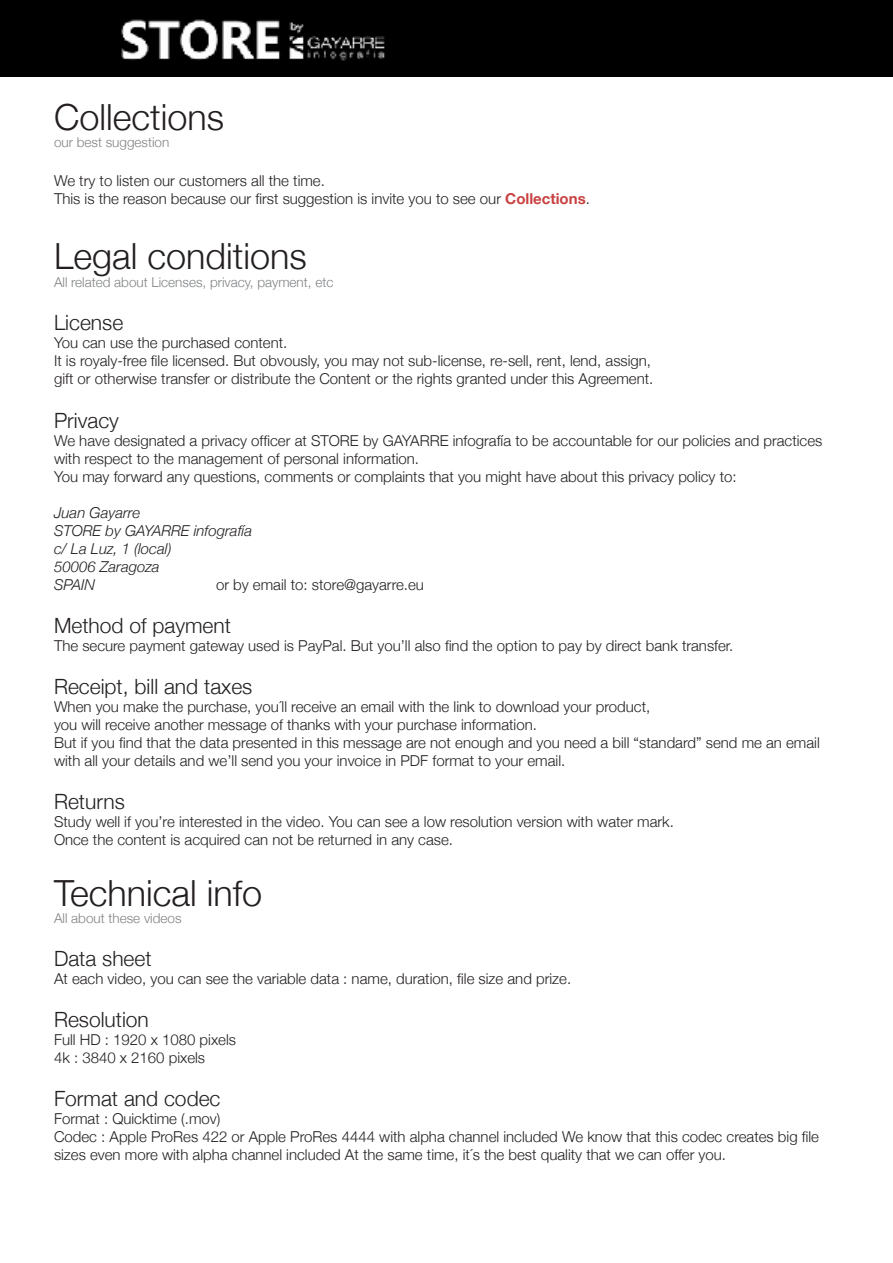
<style>
.page{position:relative;width:893px;height:1263px;background:#fff}
.page>*{position:absolute;margin:0;border:0;box-sizing:border-box;transform-origin:0 0}
.t1{font:300 36px "Helvetica Neue";color:#231f20}
.t2{font:300 21px "Helvetica Neue";color:#231f20}
.t3{font:300 15px/18px "Helvetica Neue";color:#231f20}
.t4{font:italic 300 15px "Helvetica Neue";color:#231f20}
.t5{font:300 13.5px "Helvetica Neue";color:#808285}
.s1{font-weight:700;color:#c94242}
</style>
<div class="page">
<img style="left:0;top:0;width:893px;height:77px">
<p class="t1" style="left:54px;top:89px;width:172px">Collections</p>
<p class="t5" style="left:54px;top:131px;width:117px">our best suggestion</p>
<p class="t3" style="left:54px;top:171px;width:272px">We try to listen our customers all the time.</p>
<p class="t3" style="left:54px;top:189px;width:537px">This is the reason because our first suggestion is invite you to see our <span class="s1">Collections</span>.</p>
<p class="t1" style="left:54px;top:227px;width:254px">Legal conditions</p>
<p class="t5" style="left:54px;top:271px;width:281px">All related about Licenses, privacy, payment, etc</p>
<p class="t2" style="left:54px;top:306px;width:71px">License</p>
<p class="t3" style="left:54px;top:333px;width:235px">You can use the purchased content.</p>
<p class="t3" style="left:54px;top:351px;width:599px">It is royaly-free file licensed. But obvously, you may not sub-license, re-sell, rent, lend, assign,</p>
<p class="t3" style="left:54px;top:369px;width:601px">gift or otherwise transfer or distribute the Content or the rights granted under this Agreement.</p>
<p class="t2" style="left:54px;top:403px;width:66px">Privacy</p>
<p class="t3" style="left:54px;top:430px;width:770px">We have designated a privacy officer at STORE by GAYARRE infografía to be accountable for our policies and practices with respect to the management of personal information.</p>
<p class="t3" style="left:54px;top:466px;width:684px">You may forward any questions, comments or complaints that you might have about this privacy policy to:</p>
<p class="t4" style="left:54px;top:500px;width:88px">Juan Gayarre</p>
<p class="t4" style="left:54px;top:518px;width:200px">STORE by GAYARRE infografía</p>
<p class="t4" style="left:54px;top:536px;width:119px">c/ La Luz, 1 (local)</p>
<p class="t4" style="left:54px;top:554px;width:107px">50006 Zaragoza</p>
<p class="t4" style="left:54px;top:572px;width:43px">SPAIN</p>
<p class="t3" style="left:216px;top:574px;width:209px">or by email to: store@gayarre.eu</p>
<p class="t2" style="left:54px;top:608px;width:178px">Method of payment</p>
<p class="t3" style="left:54px;top:635px;width:681px">The secure payment gateway used is PayPal. But you’ll also find the option to pay by direct bank transfer.</p>
<p class="t2" style="left:54px;top:669px;width:200px">Receipt, bill and taxes</p>
<p class="t3" style="left:54px;top:697px;width:598px">When you make the purchase, you´ll receive an email with the link to download your product,</p>
<p class="t3" style="left:54px;top:715px;width:484px">you will receive another message of thanks with your purchase information.</p>
<p class="t3" style="left:54px;top:733px;width:767px">But if you find that the data presented in this message are not enough and you need a bill “standard” send me an email with all your details and we’ll send you your invoice in PDF format to your email.</p>
<p class="t2" style="left:54px;top:785px;width:72px">Returns</p>
<p class="t3" style="left:54px;top:812px;width:621px">Study well if you’re interested in the video. You can see a low resolution version with water mark.</p>
<p class="t3" style="left:54px;top:830px;width:401px">Once the content is acquired can not be returned in any case.</p>
<p class="t1" style="left:54px;top:864px;width:210px">Technical info</p>
<p class="t5" style="left:54px;top:907px;width:129px">All about these videos</p>
<p class="t2" style="left:54px;top:941px;width:99px">Data sheet</p>
<p class="t3" style="left:54px;top:968px;width:519px">At each video, you can see the variable data : name, duration, file size and prize.</p>
<p class="t2" style="left:54px;top:1002px;width:96px">Resolution</p>
<p class="t3" style="left:54px;top:1030px;width:183px">Full HD : 1920 x 1080 pixels</p>
<p class="t3" style="left:54px;top:1048px;width:153px">4k : 3840 x 2160 pixels</p>
<p class="t2" style="left:54px;top:1082px;width:168px">Format and codec</p>
<p class="t3" style="left:54px;top:1109px;width:168px">Format : Quicktime (.mov)</p>
<p class="t3" style="left:54px;top:1127px;width:767px">Codec : Apple ProRes 422 or Apple ProRes 4444 with alpha channel included We know that this codec creates big file sizes even more with alpha channel included At the same time, it´s the best quality that we can offer you.</p>
</div>
